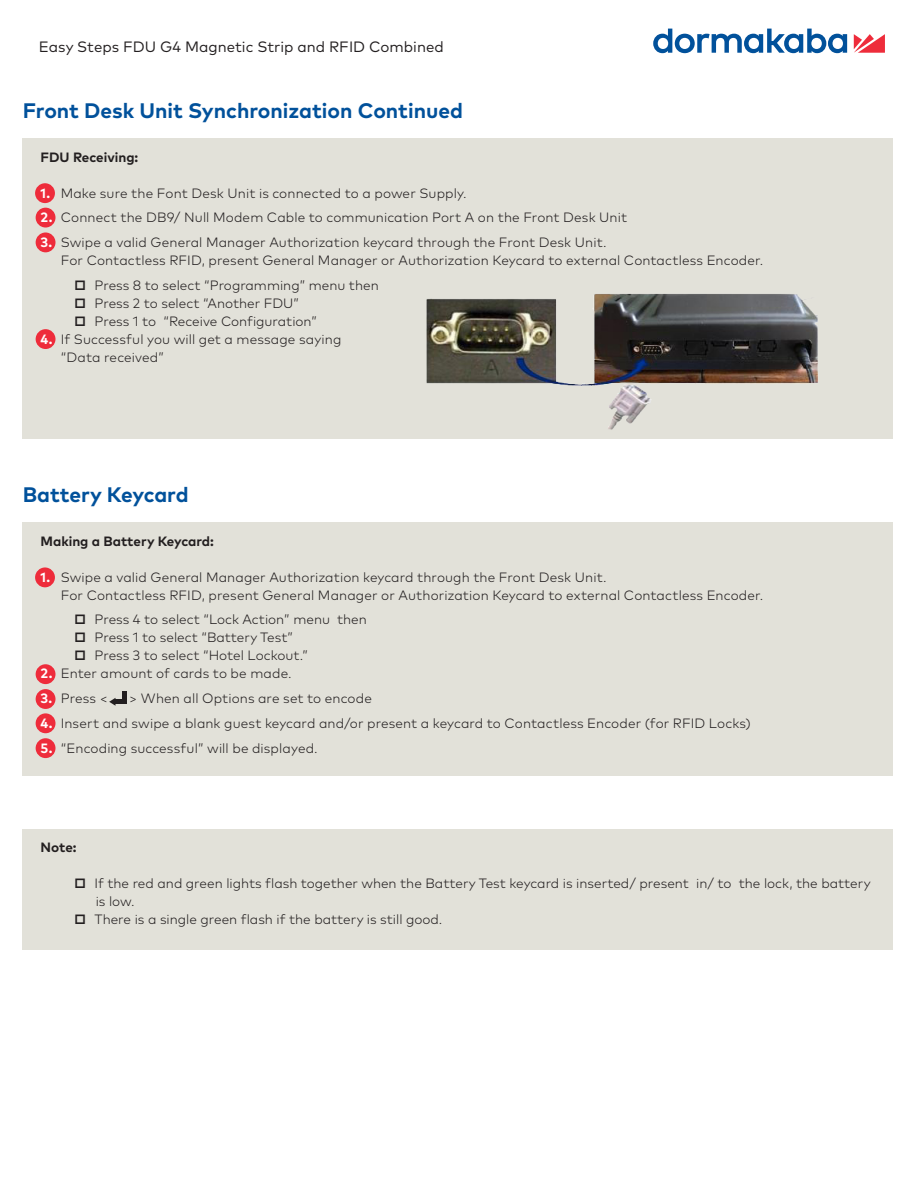
<style>
.page{position:relative;width:918px;height:1188px;background:#fff}
.page>*{position:absolute;margin:0;border:0;box-sizing:border-box;transform-origin:0 0}
.Lead_9pt_12pt{font:700 21px "Mark Pro";color:#01519b}
.t1{font:15px "Mark Pro";color:#231f20}
.t2{font:300 13.5px/18px "Mark Pro";letter-spacing:.005em;color:#231f20}
.Lead_9pt_12pt-2{font:700 13.5px "Mark Pro";color:#231f20}
.s1{font-weight:700;color:#fff}
.s2{font-weight:700}
</style>
<div class="page">
<svg style="left:854px;top:34px;width:31px;height:19px"></svg>
<svg style="left:653px;top:29px;width:194px;height:24px"></svg>
<div style="left:22px;top:829px;width:871px;height:121px;background:#e2e1d9"></div>
<div style="left:22px;top:138px;width:871px;height:300px;background:#e2e1d9"></div>
<div style="left:35px;top:183px;width:20px;height:20px;background:#ee2c3b;border-radius:50%"></div>
<div style="left:36px;top:329px;width:19px;height:20px;background:#ee2c3b;border-radius:50%"></div>
<div style="left:36px;top:208px;width:19px;height:20px;background:#ee2c3b;border-radius:50%"></div>
<div style="left:36px;top:232px;width:19px;height:20px;background:#ee2c3b;border-radius:50%"></div>
<img style="left:409px;top:293px;width:438px;height:146px">
<div style="left:22px;top:522px;width:871px;height:254px;background:#e2e1d9"></div>
<div style="left:35px;top:567px;width:20px;height:20px;background:#ee2c3b;border-radius:50%"></div>
<div style="left:36px;top:738px;width:19px;height:20px;background:#ee2c3b;border-radius:50%"></div>
<div style="left:36px;top:664px;width:19px;height:20px;background:#ee2c3b;border-radius:50%"></div>
<div style="left:36px;top:689px;width:19px;height:20px;background:#ee2c3b;border-radius:50%"></div>
<div style="left:36px;top:713px;width:19px;height:20px;background:#ee2c3b;border-radius:50%"></div>
<hr style="left:114px;top:700px;width:13px;height:4px;background:#231f20">
<div style="left:122px;top:692px;width:5px;height:12px;background:#231f20"></div>
<svg style="left:109px;top:698px;width:7px;height:8px"></svg>
<p class="t1" style="left:39px;top:36px;width:406px">Easy Steps FDU G4 Magnetic Strip and RFID Combined</p>
<p class="Lead_9pt_12pt" style="left:23px;top:94px;width:442px">Front Desk Unit Synchronization Continued</p>
<p class="Lead_9pt_12pt-2" style="left:40px;top:146px;width:99px">FDU Receiving:</p>
<p class="t2" style="left:40px;top:183px;width:428px"><span class="s1">1.</span> Make sure the Font Desk Unit is connected to a power Supply.</p>
<p class="t2" style="left:40px;top:207px;width:588px"><span class="s1">2.</span> Connect the DB9/ Null Modem Cable to communication Port A on the Front Desk Unit</p>
<p class="t2" style="left:61px;top:232px;width:704px;text-indent:-20px"><span class="s1">3.</span> Swipe a valid General Manager Authorization keycard through the Front Desk Unit.<br>For Contactless RFID, present General Manager or Authorization Keycard to external Contactless Encoder.</p>
<p class="t2" style="left:74px;top:275px;width:306px"><span class="s2">□</span> Press 8 to select “Programming” menu then</p>
<p class="t2" style="left:74px;top:293px;width:226px"><span class="s2">□</span> Press 2 to select “Another FDU”</p>
<p class="t2" style="left:74px;top:311px;width:244px"><span class="s2">□</span> Press 1 to “Receive Configuration”</p>
<p class="t2" style="left:61px;top:329px;width:282px;text-indent:-20px"><span class="s1">4.</span> If Successful you will get a message saying “Data received”</p>
<p class="Lead_9pt_12pt" style="left:23px;top:479px;width:168px">Battery Keycard</p>
<p class="Lead_9pt_12pt-2" style="left:40px;top:531px;width:175px">Making a Battery Keycard:</p>
<p class="t2" style="left:61px;top:567px;width:704px;text-indent:-20px"><span class="s1">1.</span> Swipe a valid General Manager Authorization keycard through the Front Desk Unit.<br>For Contactless RFID, present General Manager or Authorization Keycard to external Contactless Encoder.</p>
<p class="t2" style="left:74px;top:610px;width:294px"><span class="s2">□</span> Press 4 to select “Lock Action” menu then</p>
<p class="t2" style="left:74px;top:628px;width:220px"><span class="s2">□</span> Press 1 to select “Battery Test”</p>
<p class="t2" style="left:74px;top:646px;width:235px"><span class="s2">□</span> Press 3 to select “Hotel Lockout.”</p>
<p class="t2" style="left:40px;top:664px;width:253px"><span class="s1">2.</span> Enter amount of cards to be made.</p>
<p class="t2" style="left:40px;top:688px;width:69px"><span class="s1">3.</span> Press &lt;</p>
<p class="t2" style="left:129px;top:688px;width:244px">&gt; When all Options are set to encode</p>
<p class="t2" style="left:40px;top:713px;width:712px"><span class="s1">4.</span> Insert and swipe a blank guest keycard and/or present a keycard to Contactless Encoder (for RFID Locks)</p>
<p class="t2" style="left:40px;top:738px;width:279px"><span class="s1">5.</span> “Encoding successful” will be displayed.</p>
<p class="Lead_9pt_12pt-2" style="left:40px;top:837px;width:38px">Note:</p>
<p class="t2" style="left:96px;top:873px;width:776px;text-indent:-21px"><span class="s2">□</span> If the red and green lights flash together when the Battery Test keycard is inserted/ present in/ to the lock, the battery is low.</p>
<p class="t2" style="left:74px;top:909px;width:370px"><span class="s2">□</span> There is a single green flash if the battery is still good.</p>
</div>
